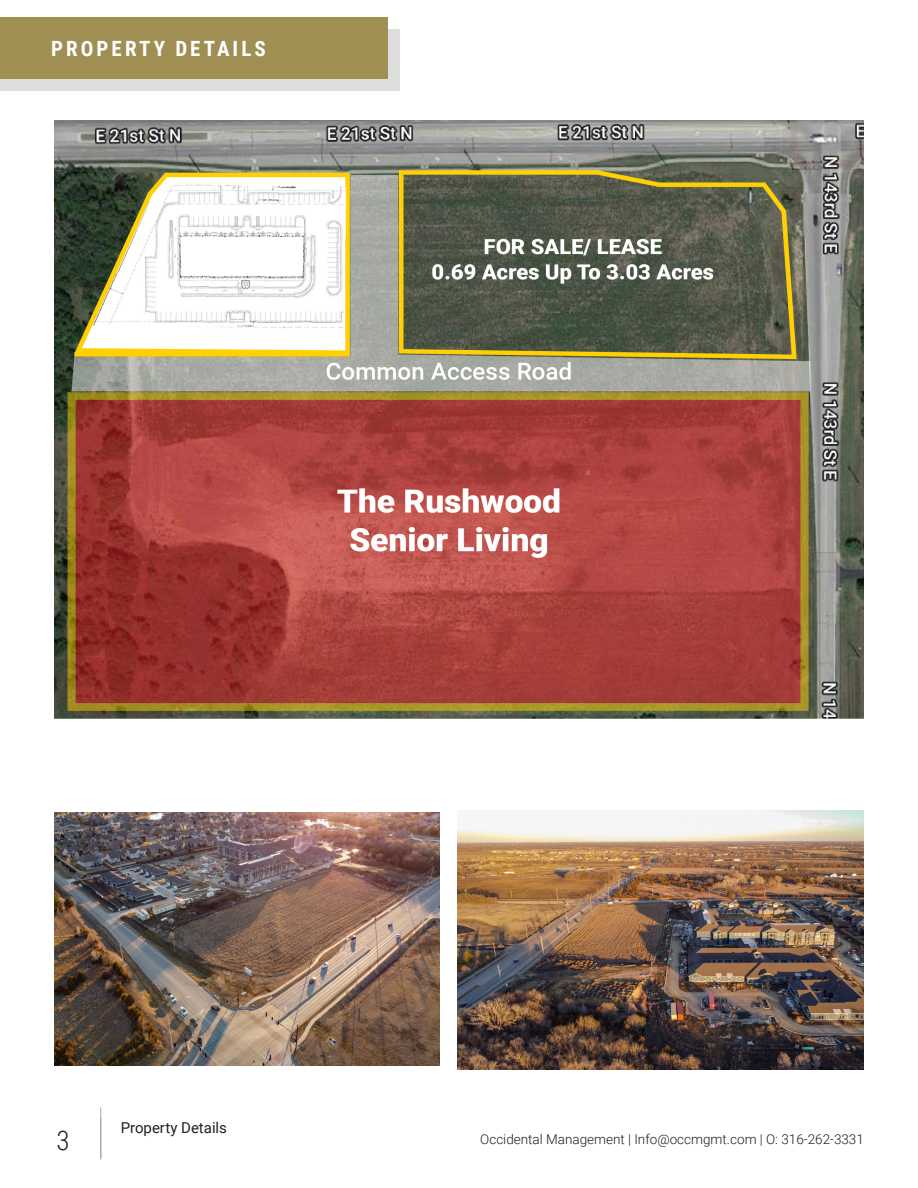
<style>
.page{position:relative;width:918px;height:1188px;background:#fff}
.page>*{position:absolute;margin:0;border:0;box-sizing:border-box;transform-origin:0 0}
.t1{font:300 27px "Roboto Condensed";color:#231f20}
.t2{font:700 21px "Roboto Condensed";letter-spacing:.145em;color:#fff}
.t3{font:15px "Roboto";color:#231f20}
.t4{font:300 13.5px "Roboto";color:#211d1e}
</style>
<div class="page">
<hr style="left:101px;top:1118px;width:1px;height:42px;background:#a5a6a8">
<hr style="left:101px;top:1108px;width:1px;height:50px;background:#a5a6a8">
<div style="left:0;top:29px;width:400px;height:62px;background:#ddd"></div>
<div style="left:0;top:17px;width:388px;height:62px;background:#9f8f53"></div>
<img style="left:54px;top:812px;width:385px;height:254px">
<img style="left:457px;top:810px;width:407px;height:259px">
<img style="left:54px;top:121px;width:810px;height:598px">
<p class="t2" style="left:51px;top:34px;width:216px">PROPERTY DETAILS</p>
<p class="t3" style="left:121px;top:1117px;width:108px">Property Details</p>
<h1 class="t1" style="left:56px;top:1122px;width:15px">3</h1>
<p class="t4" style="left:480px;top:1130px;width:385px">Occidental Management | Info@occmgmt.com | O: 316-262-3331</p>
</div>
